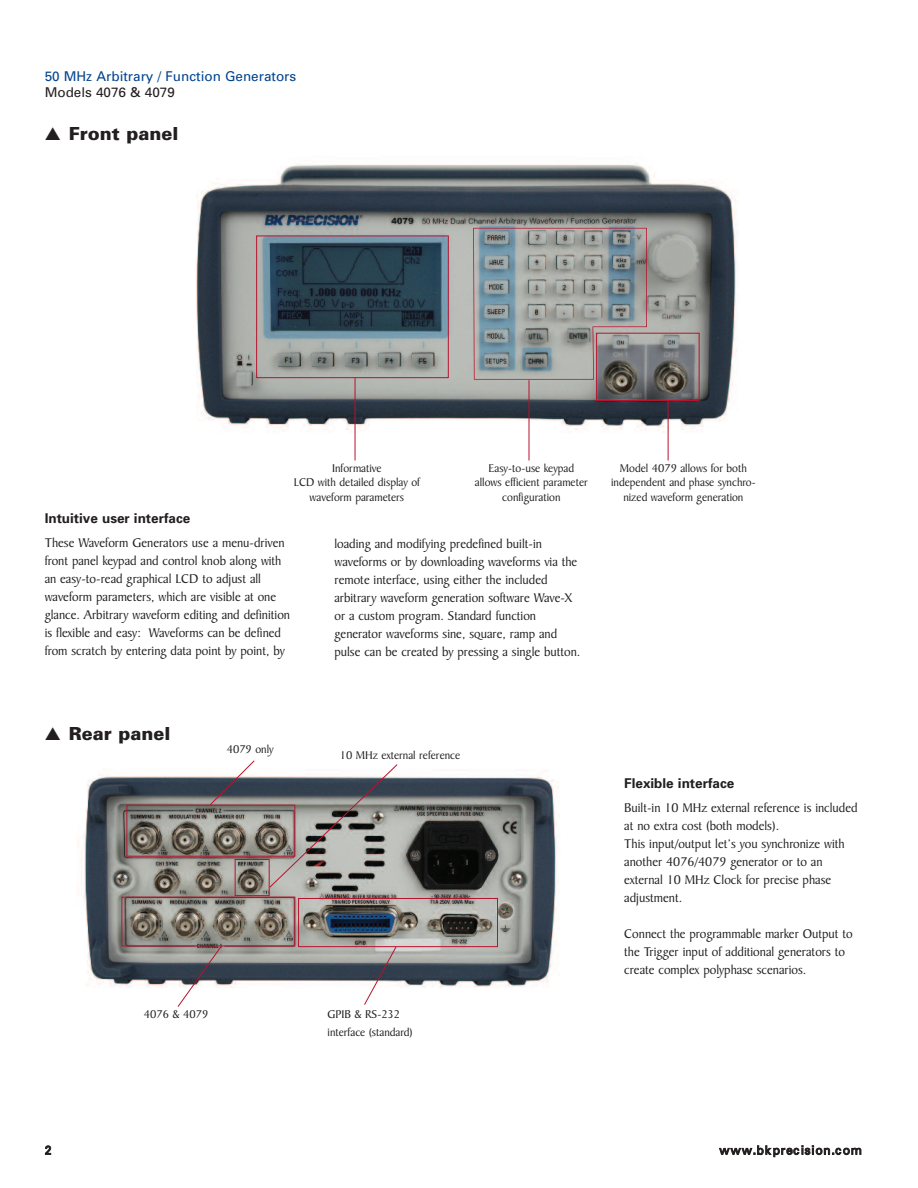
<style>
.page{position:relative;width:918px;height:1188px;background:#fff}
.page>*{position:absolute;margin:0;border:0;box-sizing:border-box;transform-origin:0 0}
.t1{font:900 18px "Univers";color:#231f20}
.t2{font:13.5px/18px "Baker Signet BT";color:#231f20}
.t3{font:700 13.5px "Univers";color:#231f20}
.t4{font:13.5px "Univers";color:#02448d}
.t5{font:13.5px "Univers";color:#231f20}
.t6{font:12px/14.4px "Baker Signet BT";color:#231f20;text-align:center}
.t7{font:12px "Univers";letter-spacing:.07em;color:#231f20}
</style>
<div class="page">
<img style="left:78px;top:771px;width:480px;height:217px">
<img style="left:196px;top:163px;width:541px;height:273px">
<div style="left:256px;top:236px;width:193px;height:142px;border:1px solid #b7132d"></div>
<hr style="left:355px;top:378px;width:1px;height:82px;background:#b7132d">
<hr style="left:529px;top:380px;width:1px;height:80px;background:#b7132d">
<hr style="left:668px;top:401px;width:1px;height:59px;background:#b7132d">
<svg style="left:473px;top:228px;width:174px;height:152px;background:#929798"></svg>
<div style="left:596px;top:333px;width:104px;height:68px;border:1px solid #b7132d"></div>
<div style="left:127px;top:805px;width:168px;height:52px;border:1px solid #b7132d"></div>
<svg style="left:209px;top:760px;width:46px;height:46px"></svg>
<div style="left:122px;top:897px;width:173px;height:49px;border:1px solid #b7132d"></div>
<svg style="left:177px;top:945px;width:45px;height:62px"></svg>
<div style="left:298px;top:898px;width:200px;height:49px;border:1px solid #b7132d"></div>
<svg style="left:363px;top:946px;width:34px;height:59px"></svg>
<div style="left:235px;top:859px;width:35px;height:37px;border:1px solid #b7132d"></div>
<svg style="left:269px;top:764px;width:129px;height:124px;background:#959493"></svg>
<p class="t4" style="left:45px;top:71px;width:253px">50 MHz Arbitrary / Function Generators</p>
<p class="t5" style="left:45px;top:87px;width:132px">Models 4076 &amp; 4079</p>
<h1 class="t1" style="left:45px;top:127px;width:135px">▲ Front panel</h1>
<p class="t3" style="left:45px;top:514px;width:147px">Intuitive user interface</p>
<p class="t6" style="left:294px;top:462px;width:128px">Informative<br>LCD with detailed display of waveform parameters</p>
<p class="t6" style="left:475px;top:462px;width:114px">Easy-to-use keypad allows efficient parameter configuration</p>
<p class="t6" style="left:611px;top:462px;width:146px">Model 4079 allows for both independent and phase synchro&shy;nized waveform generation</p>
<p class="t2" style="left:45px;top:535px;width:247px">These Waveform Generators use a menu-driven front panel keypad and control knob along with an easy-to-read graphical LCD to adjust all waveform parameters, which are visible at one glance. Arbitrary waveform editing and definition is flexible and easy: Waveforms can be defined from scratch by entering data point by point, by</p>
<h1 class="t1" style="left:45px;top:727px;width:127px">▲ Rear panel</h1>
<p class="t6" style="left:227px;top:744px;width:48px">4079 only</p>
<p class="t2" style="left:334px;top:536px;width:248px">loading and modifying predefined built-in waveforms or by downloading waveforms via the remote interface, using either the included arbitrary waveform generation software Wave-X or a custom program. Standard function generator waveforms sine, square, ramp and pulse can be created by pressing a single button.</p>
<p class="t6" style="left:340px;top:749px;width:122px">10 MHz external reference</p>
<p class="t6" style="left:144px;top:1008px;width:66px">4076 &amp; 4079</p>
<p class="t6" style="left:328px;top:1006px;width:87px;line-height:18px;text-align:left">GPIB &amp; RS-232 interface (standard)</p>
<p class="t3" style="left:624px;top:778px;width:111px">Flexible interface</p>
<p class="t2" style="left:624px;top:800px;width:235px">Built-in 10 MHz external reference is included at no extra cost (both models).<br>This input/output let’s you synchronize with another 4076/4079 generator or to an external 10 MHz Clock for precise phase adjustment.</p>
<p class="t2" style="left:624px;top:926px;width:230px">Connect the programmable marker Output to the Trigger input of additional generators to create complex polyphase scenarios.</p>
<p class="t7" style="left:45px;top:1146px;width:8px">2</p>
<p class="t7" style="left:719px;top:1146px;width:144px">www.bkprecision.com</p>
</div>
